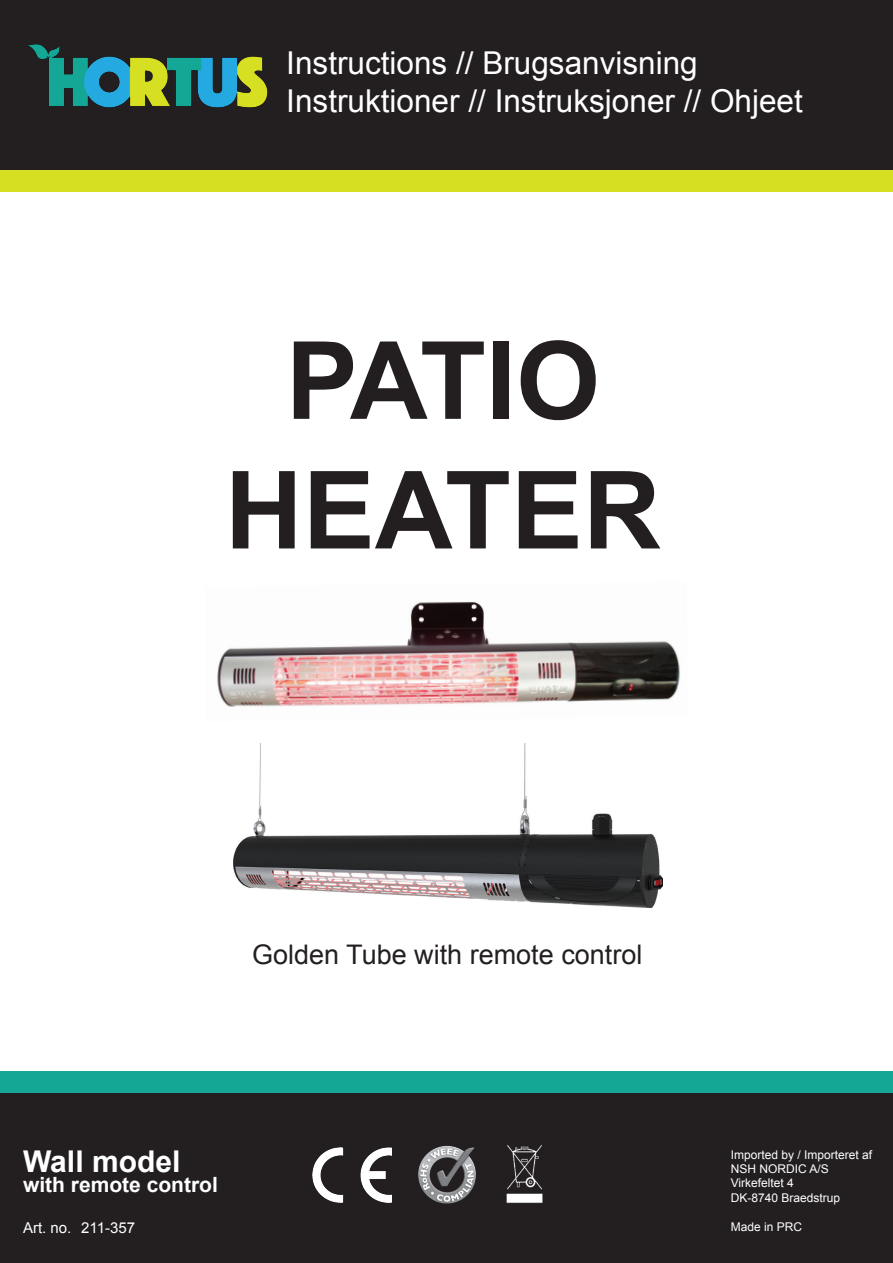
<style>
.page{position:relative;width:893px;height:1263px;background:#fff}
.page>*{position:absolute;margin:0;border:0;box-sizing:border-box;transform-origin:0 0}
.t1{font:700 108px/129.6px "Arial";color:#231f20;text-align:center}
.t2{font:31.5px/37.8px "Arial";color:#fff}
.t3{font:700 30px "Arial";color:#fff}
.t4{font:27px "Arial";color:#231f20}
.t5{font:700 21px "Arial";color:#fff}
.t6{font:15px "Arial";color:#fff}
.t7{font:12px/14.4px "Arial";color:#fff}
</style>
<div class="page">
<div style="left:0;top:0;width:893px;height:170px;background:#231f20"></div>
<div style="left:0;top:1093px;width:893px;height:170px;background:#231f20"></div>
<div style="left:0;top:170px;width:893px;height:21px;background:#d6df21"></div>
<div style="left:0;top:1071px;width:893px;height:22px;background:#15a796"></div>
<img style="left:29px;top:44px;width:239px;height:64px">
<img style="left:313px;top:1147px;width:78px;height:56px">
<img style="left:431px;top:1146px;width:15px;height:5px">
<img style="left:506px;top:1145px;width:37px;height:58px">
<img style="left:217px;top:601px;width:463px;height:106px">
<img style="left:234px;top:743px;width:429px;height:165px">
<h2 class="t2" style="left:286px;top:44px;width:518px">Instructions // Brugsanvisning<br>Instruktioner // Instruksjoner // Ohjeet</h2>
<h1 class="t1" style="left:225px;top:319px;width:437px">PATIO<br>HEATER</h1>
<h3 class="t4" style="left:252px;top:937px;width:392px">Golden Tube with remote control</h3>
<h3 class="t3" style="left:23px;top:1141px;width:159px">Wall model</h3>
<h3 class="t5" style="left:23px;top:1171px;width:196px">with remote control</h3>
<p class="t6" style="left:23px;top:1218px;width:114px">Art. no. 211-357</p>
<p class="t7" style="left:731px;top:1147px;width:143px">Imported by / Importeret af<br>NSH NORDIC A/S<br>Virkefeltet 4<br>DK-8740 Braedstrup</p>
<p class="t7" style="left:731px;top:1219px;width:73px">Made in PRC</p>
</div>
